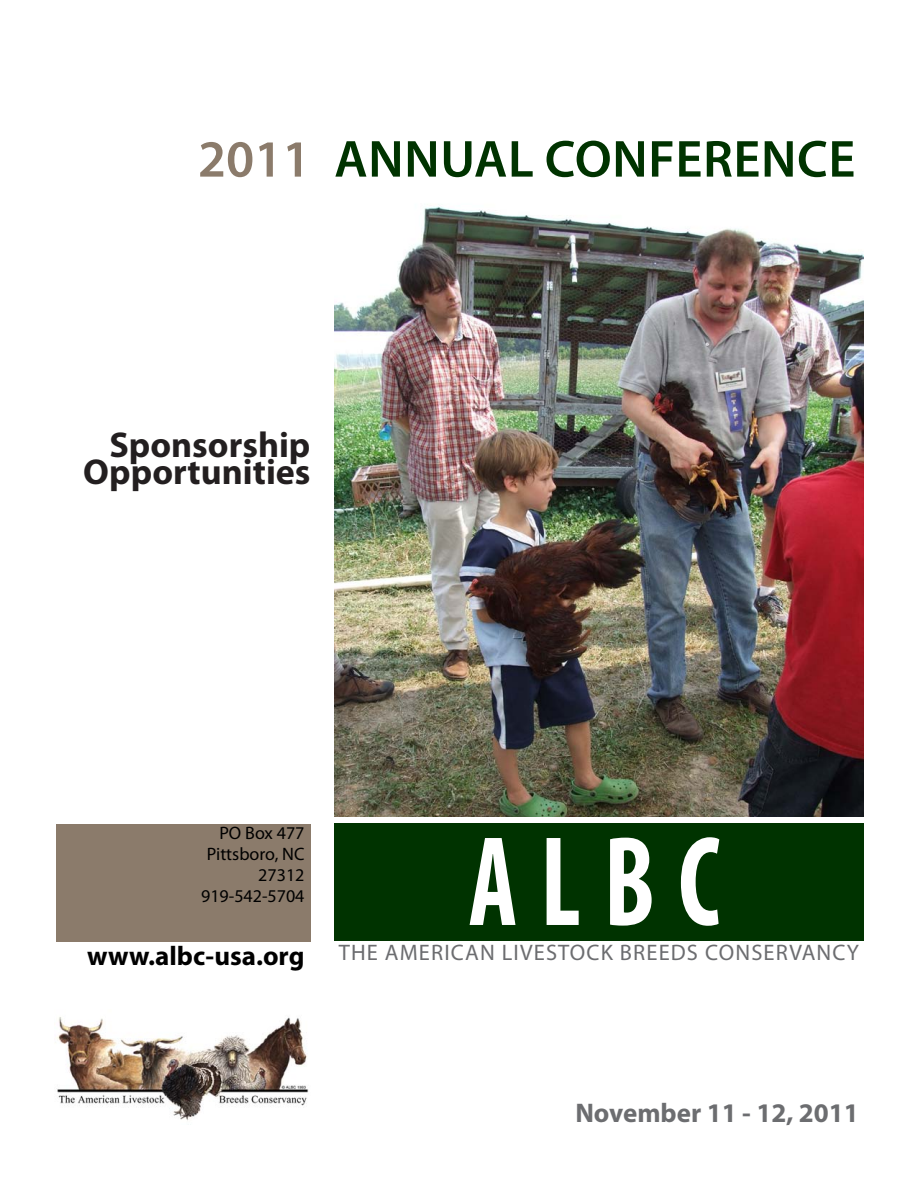
<style>
.page{position:relative;width:918px;height:1188px;background:#fff}
.page>*{position:absolute;margin:0;border:0;box-sizing:border-box;transform-origin:0 0}
.t1{font:700 condensed 129px "Myriad Pro";color:#fff;scale:.82 1}
.t2{font:600 52.5px "Myriad Pro";letter-spacing:.01em;color:#030}
.t3{font:600 52.5px "Myriad Pro";color:#8b7b6b}
.t4{font:700 36px/27px "Myriad Pro";color:#231f20;text-align:right}
.t5{font:700 27px "Myriad Pro";color:#6c6d70}
.t6{font:700 27px "Myriad Pro";color:#000}
.t7{font:22.5px "Myriad Pro";letter-spacing:.05em;color:#6c6d70}
.t8{font:18px/21px "Myriad Pro";color:#000;text-align:right}
</style>
<div class="page">
<div style="left:334px;top:824px;width:530px;height:117px;background:#030"></div>
<div style="left:56px;top:824px;width:254px;height:117px;background:#8b7b6b"></div>
<img style="left:334px;top:206px;width:530px;height:610px">
<img style="left:57px;top:1017px;width:252px;height:104px">
<h2 class="t3" style="left:198px;top:126px;width:114px">2011</h2>
<h2 class="t2" style="left:334px;top:126px;width:523px">ANNUAL CONFERENCE</h2>
<h3 class="t4" style="left:83px;top:430px;width:229px">Sponsorship<br>Opportunities</h3>
<p class="t8" style="left:201px;top:822px;width:105px">PO Box 477<br>Pittsboro, NC<br>27312<br>919-542-5704</p>
<p class="t6" style="left:87px;top:939px;width:219px">www.albc-usa.org</p>
<h1 class="t1" style="left:469px;top:801px;width:308px">aLBC</h1>
<p class="t7" style="left:339px;top:938px;width:522px">THE AMERICAN LIVESTOCK BREEDS CONSERVANCY</p>
<p class="t5" style="left:575px;top:1095px;width:285px">November 11 - 12, 2011</p>
</div>
